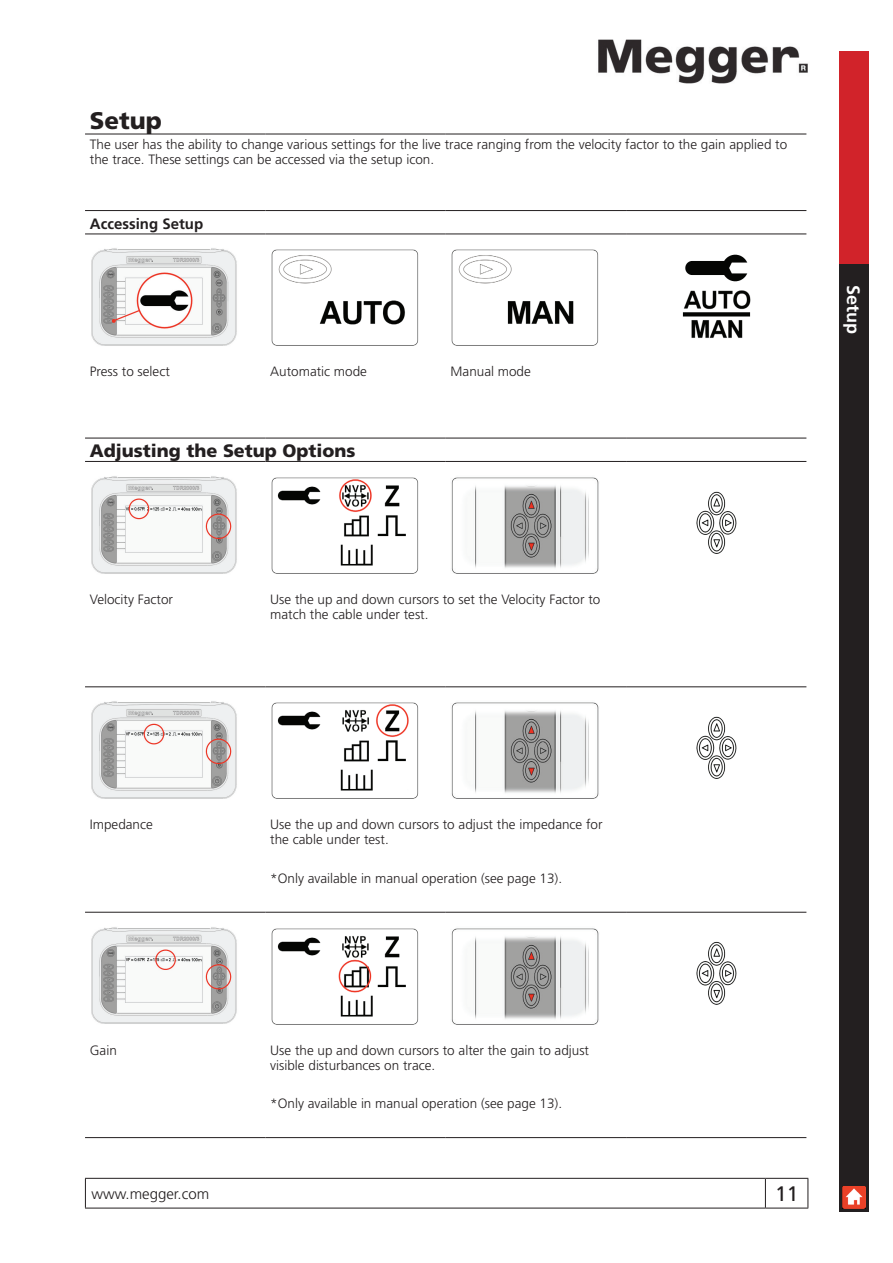
<style>
.page{position:relative;width:893px;height:1263px;background:#fff}
.page>*{position:absolute;margin:0;border:0;box-sizing:border-box;transform-origin:0 0}
.t1{font:900 24px "Frutiger LT Std";color:#231f20}
.t2{font:21px "Frutiger LT Std";color:#231f20}
.t3{font:900 18px "Frutiger LT Std";color:#231f20}
.t4{font:700 18px "Frutiger LT Std";color:#fff}
.t5{font:300 15px "Frutiger LT Std";color:#231f20}
.t6{font:700 15px "Frutiger LT Std";color:#231f20}
.t7{font:300 13.5px/15px "Frutiger LT Std";color:#231f20}
</style>
<div class="page">
<div style="left:839px;top:264px;width:30px;height:948px;background:#231f20"></div>
<hr style="left:85px;top:1178px;width:680px;height:1px;background:#231f20">
<svg style="left:85px;top:1179px;width:1px;height:29px"></svg>
<hr style="left:765px;top:1178px;width:43px;height:1px;background:#231f20">
<svg style="left:765px;top:1179px;width:1px;height:29px"></svg>
<svg style="left:807px;top:1179px;width:1px;height:29px"></svg>
<hr style="left:85px;top:1208px;width:680px;height:1px;background:#231f20">
<hr style="left:765px;top:1208px;width:43px;height:1px;background:#231f20">
<img style="left:842px;top:1186px;width:23px;height:22px">
<img style="left:598px;top:39px;width:210px;height:45px">
<div style="left:839px;top:51px;width:30px;height:213px;background:#d1232a"></div>
<hr style="left:85px;top:1137px;width:180px;height:1px;background:#231f20">
<hr style="left:265px;top:1137px;width:181px;height:1px;background:#231f20">
<hr style="left:446px;top:1137px;width:180px;height:1px;background:#231f20">
<hr style="left:626px;top:1137px;width:180px;height:1px;background:#231f20">
<hr style="left:626px;top:912px;width:180px;height:1px;background:#231f20">
<hr style="left:85px;top:912px;width:180px;height:1px;background:#231f20">
<hr style="left:265px;top:912px;width:181px;height:1px;background:#231f20">
<hr style="left:446px;top:912px;width:180px;height:1px;background:#231f20">
<hr style="left:85px;top:461px;width:180px;height:1px;background:#231f20">
<hr style="left:265px;top:461px;width:181px;height:1px;background:#231f20">
<hr style="left:446px;top:461px;width:180px;height:1px;background:#231f20">
<hr style="left:626px;top:461px;width:180px;height:1px;background:#231f20">
<hr style="left:626px;top:686px;width:180px;height:1px;background:#231f20">
<hr style="left:85px;top:686px;width:180px;height:1px;background:#231f20">
<hr style="left:265px;top:686px;width:181px;height:1px;background:#231f20">
<hr style="left:446px;top:686px;width:180px;height:1px;background:#231f20">
<hr style="left:85px;top:134px;width:180px;height:1px;background:#231f20">
<hr style="left:265px;top:134px;width:181px;height:1px;background:#231f20">
<hr style="left:446px;top:134px;width:180px;height:1px;background:#231f20">
<hr style="left:626px;top:134px;width:180px;height:1px;background:#231f20">
<hr style="left:85px;top:234px;width:180px;height:1px;background:#231f20">
<hr style="left:265px;top:234px;width:181px;height:1px;background:#231f20">
<hr style="left:446px;top:234px;width:180px;height:1px;background:#231f20">
<hr style="left:626px;top:234px;width:180px;height:1px;background:#231f20">
<hr style="left:85px;top:438px;width:180px;height:1px;background:#231f20">
<hr style="left:265px;top:438px;width:181px;height:1px;background:#231f20">
<hr style="left:446px;top:438px;width:180px;height:1px;background:#231f20">
<hr style="left:626px;top:438px;width:180px;height:1px;background:#231f20">
<hr style="left:85px;top:210px;width:180px;height:1px;background:#231f20">
<hr style="left:265px;top:210px;width:181px;height:1px;background:#231f20">
<hr style="left:446px;top:210px;width:180px;height:1px;background:#231f20">
<hr style="left:626px;top:210px;width:180px;height:1px;background:#231f20">
<img style="left:91px;top:248px;width:146px;height:98px">
<img style="left:271px;top:249px;width:148px;height:97px">
<img style="left:451px;top:249px;width:148px;height:97px">
<img style="left:685px;top:254px;width:63px;height:28px">
<img style="left:682px;top:290px;width:68px;height:48px">
<img style="left:91px;top:476px;width:146px;height:98px">
<img style="left:271px;top:477px;width:148px;height:97px">
<img style="left:451px;top:477px;width:148px;height:97px">
<img style="left:696px;top:491px;width:41px;height:63px">
<img style="left:91px;top:701px;width:146px;height:98px">
<img style="left:271px;top:702px;width:148px;height:97px">
<img style="left:451px;top:702px;width:148px;height:97px">
<img style="left:696px;top:716px;width:41px;height:63px">
<img style="left:91px;top:927px;width:146px;height:97px">
<img style="left:271px;top:928px;width:148px;height:97px">
<img style="left:451px;top:928px;width:148px;height:97px">
<img style="left:696px;top:941px;width:41px;height:64px">
<h1 class="t1" style="left:90px;top:106px;width:74px">Setup</h1>
<p class="t7" style="left:90px;top:137px;width:699px">The user has the ability to change various settings for the live trace ranging from the velocity factor to the gain applied to the trace. These settings can be accessed via the setup icon.</p>
<p class="t6" style="left:90px;top:215px;width:115px">Accessing Setup</p>
<p class="t7" style="left:90px;top:364px;width:82px">Press to select</p>
<p class="t7" style="left:270px;top:364px;width:98px">Automatic mode</p>
<p class="t7" style="left:451px;top:364px;width:82px">Manual mode</p>
<h3 class="t3" style="left:90px;top:439px;width:267px">Adjusting the Setup Options</h3>
<p class="t7" style="left:90px;top:592px;width:85px">Velocity Factor</p>
<p class="t7" style="left:270px;top:592px;width:332px">Use the up and down cursors to set the Velocity Factor to match the cable under test.</p>
<h3 class="t4" style="left:864px;top:285px;width:51px;rotate:90deg">Setup</h3>
<p class="t7" style="left:90px;top:817px;width:65px">Impedance</p>
<p class="t7" style="left:270px;top:817px;width:334px">Use the up and down cursors to adjust the impedance for the cable under test.</p>
<p class="t7" style="left:270px;top:871px;width:293px">*Only available in manual operation (see page 13).</p>
<p class="t7" style="left:90px;top:1043px;width:28px">Gain</p>
<p class="t7" style="left:270px;top:1043px;width:320px">Use the up and down cursors to alter the gain to adjust visible disturbances on trace.</p>
<p class="t7" style="left:270px;top:1096px;width:293px">*Only available in manual operation (see page 13).</p>
<p class="t5" style="left:91px;top:1185px;width:119px">www.megger.com</p>
<h2 class="t2" style="left:775px;top:1181px;width:25px">11</h2>
</div>
